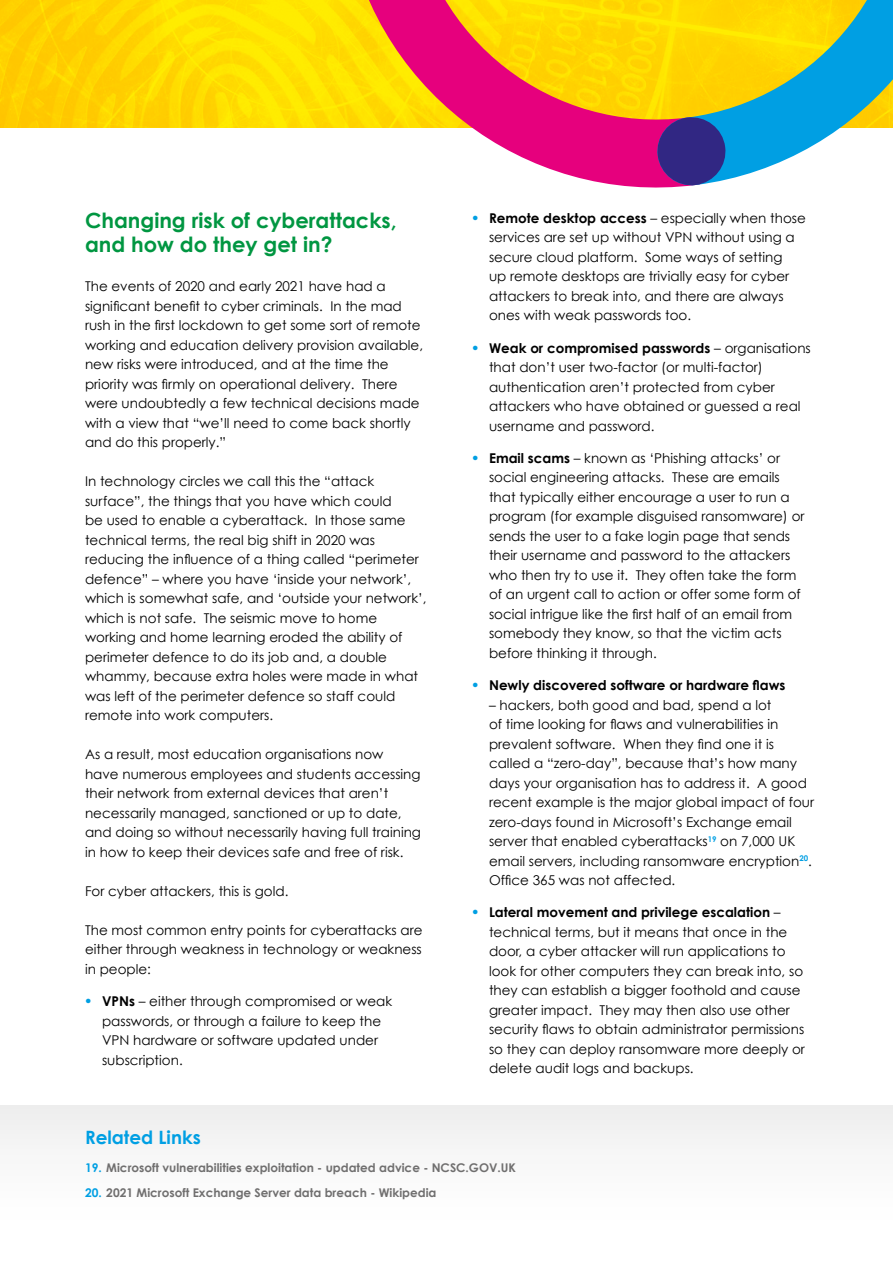
<style>
.page{position:relative;width:893px;height:1263px;background:#fff}
.page>*{position:absolute;margin:0;border:0;box-sizing:border-box;transform-origin:0 0}
.t1{font:700 21px/24px "Century Gothic";color:#009641}
.t2{font:700 18.3px "Century Gothic";color:#009fe3}
.t3{font:13.5px/19.5px "Century Gothic";color:#000}
.t4{font:700 13.5px "Century Gothic";color:#000}
.t5{font:700 12px "Century Gothic";color:#706f6f}
.s1{font-family:"Montserrat";font-weight:700;font-size:18px;color:#009fe3}
.s2{font-weight:700}
.s3{font-family:"Montserrat";font-size:18px;color:#009fe3}
.s4{color:#009fe3}
</style>
<div class="page">
<img style="left:0;top:0;width:342px;height:128px">
<div style="left:0;top:1106px;width:893px;height:157px;background:#fbfbfb"></div>
<svg style="left:342px;top:0;width:331px;height:188px"></svg>
<svg style="left:585px;top:0;width:308px;height:187px;background:#b8b967"></svg>
<svg style="left:655px;top:115px;width:72px;height:72px;background:#4e3b8d"></svg>
<h1 class="t1" style="left:85px;top:208px;width:313px">Changing risk of cyberattacks, and how do they get in?</h1>
<p class="t3" style="left:85px;top:277px;width:340px">The events of 2020 and early 2021 have had a significant benefit to cyber criminals. In the mad rush in the first lockdown to get some sort of remote working and education delivery provision available, new risks were introduced, and at the time the priority was firmly on operational delivery. There were undoubtedly a few technical decisions made with a view that “we’ll need to come back shortly and do this properly.”</p>
<p class="t3" style="left:85px;top:471px;width:343px">In technology circles we call this the “attack surface”, the things that you have which could<br>be used to enable a cyberattack. In those same technical terms, the real big shift in 2020 was reducing the influence of a thing called “perimeter defence” – where you have ‘inside your network’, which is somewhat safe, and ‘outside your network’, which is not safe. The seismic move to home working and home learning eroded the ability of perimeter defence to do its job and, a double whammy, because extra holes were made in what was left of the perimeter defence so staff could remote into work computers.</p>
<p class="t3" style="left:85px;top:744px;width:337px">As a result, most education organisations now<br>have numerous employees and students accessing their network from external devices that aren’t necessarily managed, sanctioned or up to date, and doing so without necessarily having full training in how to keep their devices safe and free of risk.</p>
<p class="t3" style="left:85px;top:881px;width:205px">For cyber attackers, this is gold.</p>
<p class="t3" style="left:85px;top:920px;width:339px;text-align:justify">The most common entry points for cyberattacks are either through weakness in technology or weakness in people:</p>
<p class="t3" style="left:102px;top:991px;width:292px;text-indent:-17px"><span class="s1">•</span> <span class="s2">VPNs</span> – either through compromised or weak passwords, or through a failure to keep the VPN hardware or software updated under subscription.</p>
<h2 class="t2" style="left:85px;top:1126px;width:117px">Related Links</h2>
<p class="t3" style="left:489px;top:208px;width:318px;text-indent:-17px"><span class="s1">•</span> <span class="s2">Remote desktop access</span> – especially when those services are set up without VPN without using a secure cloud platform. Some ways of setting<br>up remote desktops are trivially easy for cyber attackers to break into, and there are always ones with weak passwords too.</p>
<p class="t3" style="left:489px;top:338px;width:323px;text-indent:-17px"><span class="s1">•</span> <span class="s2">Weak or compromised passwords</span> – organisations that don’t user two-factor (or multi-factor) authentication aren’t protected from cyber attackers who have obtained or guessed a real username and password.</p>
<p class="t3" style="left:489px;top:448px;width:317px;text-indent:-17px"><span class="s1">•</span> <span class="s2">Email scams</span> – known as ‘Phishing attacks’ or social engineering attacks. These are emails that typically either encourage a user to run a program (for example disguised ransomware) or sends the user to a fake login page that sends their username and password to the attackers who then try to use it. They often take the form of an urgent call to action or offer some form of social intrigue like the first half of an email from somebody they know, so that the victim acts before thinking it through.</p>
<p class="t4" style="left:472px;top:677px;width:315px"><span class="s3">•</span> Newly discovered software or hardware flaws</p>
<p class="t3" style="left:489px;top:695px;width:327px">– hackers, both good and bad, spend a lot<br>of time looking for flaws and vulnerabilities in prevalent software. When they find one it is called a “zero-day”, because that’s how many days your organisation has to address it. A good recent example is the major global impact of four zero-days found in Microsoft’s Exchange email server that enabled cyberattacks<sup>19</sup> on 7,000 UK email servers, including ransomware encryption<sup>20</sup>.<br>Office 365 was not affected.</p>
<p class="t3" style="left:489px;top:902px;width:317px;text-indent:-17px"><span class="s1">•</span> <span class="s2">Lateral movement and privilege escalation</span> – technical terms, but it means that once in the door, a cyber attacker will run applications to look for other computers they can break into, so they can establish a bigger foothold and cause greater impact. They may then also use other security flaws to obtain administrator permissions so they can deploy ransomware more deeply or delete audit logs and backups.</p>
<p class="t5" style="left:85px;top:1160px;width:432px"><span class="s4">19.</span> Microsoft vulnerabilities exploitation - updated advice - NCSC.GOV.UK</p>
<p class="t5" style="left:85px;top:1185px;width:353px"><span class="s4">20.</span> 2021 Microsoft Exchange Server data breach - Wikipedia</p>
</div>
